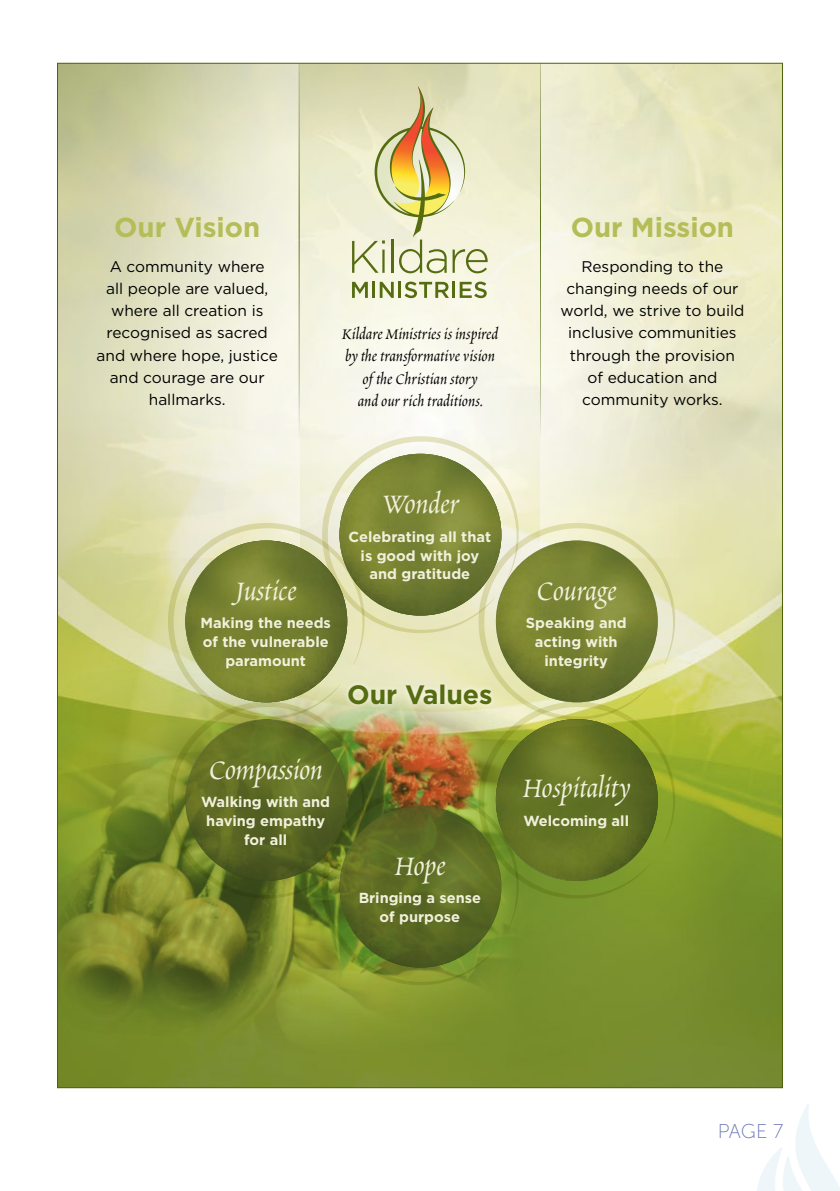
<style>
.page{position:relative;width:840px;height:1191px;background:#fff}
.page>*{position:absolute;margin:0;border:0;box-sizing:border-box;transform-origin:0 0}
.t1{font:34.4px "Poetica Std";letter-spacing:-.005em;color:#f1f0db}
.t2{font:700 27.4px "Gotham";color:#b4bd58}
.t3{font:700 26.6px "Gotham";letter-spacing:-.005em;color:#556c11}
.t4{font:20px "Museo Sans 100";color:#6c77b9}
.t5{font:18.8px/22.4px "Poetica Std";letter-spacing:.01em;color:#000;text-align:center}
.t6{font:15.4px/22.2px "Gotham";color:#000;text-align:center}
.t7{font:700 14.6px/18.8px "Gotham";color:#f1f0db;text-align:center}
</style>
<div class="page">
<svg style="left:757px;top:1104px;width:82px;height:87px"></svg>
<img style="left:59px;top:65px;width:721px;height:1021px">
<img style="left:59px;top:643px;width:536px;height:443px">
<svg style="left:130px;top:65px;width:168px;height:493px;background:#e4e4c9"></svg>
<svg style="left:541px;top:65px;width:168px;height:493px;background:#edecd1"></svg>
<hr style="left:298px;top:63px;width:1px;height:378px;background:#556c11">
<hr style="left:540px;top:63px;width:1px;height:378px;background:#556c11">
<img style="left:167px;top:436px;width:508px;height:549px">
<img style="left:339px;top:454px;width:162px;height:161px;border-radius:81px">
<img style="left:185px;top:540px;width:162px;height:162px;border-radius:81px">
<img style="left:495px;top:719px;width:162px;height:162px;border-radius:81px">
<img style="left:495px;top:540px;width:162px;height:162px;border-radius:81px">
<img style="left:185px;top:719px;width:162px;height:162px;border-radius:81px">
<img style="left:339px;top:806px;width:162px;height:161px;border-radius:81px">
<svg style="left:352px;top:282px;width:15px;height:16px"></svg>
<hr style="left:372px;top:282px;width:3px;height:16px;background:#556c11">
<svg style="left:379px;top:282px;width:14px;height:16px"></svg>
<hr style="left:398px;top:282px;width:3px;height:16px;background:#556c11">
<svg style="left:404px;top:282px;width:45px;height:16px"></svg>
<hr style="left:452px;top:282px;width:3px;height:16px;background:#556c11">
<svg style="left:459px;top:282px;width:27px;height:16px"></svg>
<svg style="left:352px;top:86px;width:135px;height:187px;background:#ded6ab"></svg>
<div style="left:342px;top:678px;width:155px;height:33px;background:#fff;opacity:.75"></div>
<h2 class="t2" style="left:114px;top:209px;width:147px">Our Vision</h2>
<p class="t6" style="left:96px;top:255px;width:183px">A community where<br>all people are valued, where all creation is recognised as sacred and where hope, justice and courage are our hallmarks.</p>
<p class="t5" style="left:341px;top:321px;width:157px">Kildare Ministries is inspired by the transformative vision of the Christian story<br>and our rich traditions.</p>
<h2 class="t2" style="left:570px;top:209px;width:165px">Our Mission</h2>
<p class="t6" style="left:560px;top:255px;width:185px">Responding to the changing needs of our world, we strive to build inclusive communities through the provision of education and community works.</p>
<h1 class="t1" style="left:235px;top:568px;width:62px">Justice</h1>
<p class="t7" style="left:200px;top:614px;width:132px">Making the needs of the vulnerable paramount</p>
<h1 class="t1" style="left:381px;top:481px;width:79px">Wonder</h1>
<p class="t7" style="left:348px;top:527px;width:144px">Celebrating all that is good with joy and gratitude</p>
<h3 class="t3" style="left:347px;top:676px;width:147px">Our Values</h3>
<h1 class="t1" style="left:209px;top:746px;width:115px">Compassion</h1>
<p class="t7" style="left:201px;top:792px;width:130px">Walking with and having empathy for all</p>
<h1 class="t1" style="left:394px;top:842px;width:52px">Hope</h1>
<p class="t7" style="left:358px;top:888px;width:124px">Bringing a sense of purpose</p>
<h1 class="t1" style="left:536px;top:568px;width:81px">Courage</h1>
<p class="t7" style="left:525px;top:614px;width:102px">Speaking and acting with integrity</p>
<h1 class="t1" style="left:522px;top:765px;width:109px">Hospitality</h1>
<p class="t7" style="left:523px;top:811px;width:107px">Welcoming all</p>
<p class="t4" style="left:717px;top:1120px;width:67px">PAGE 7</p>
</div>
